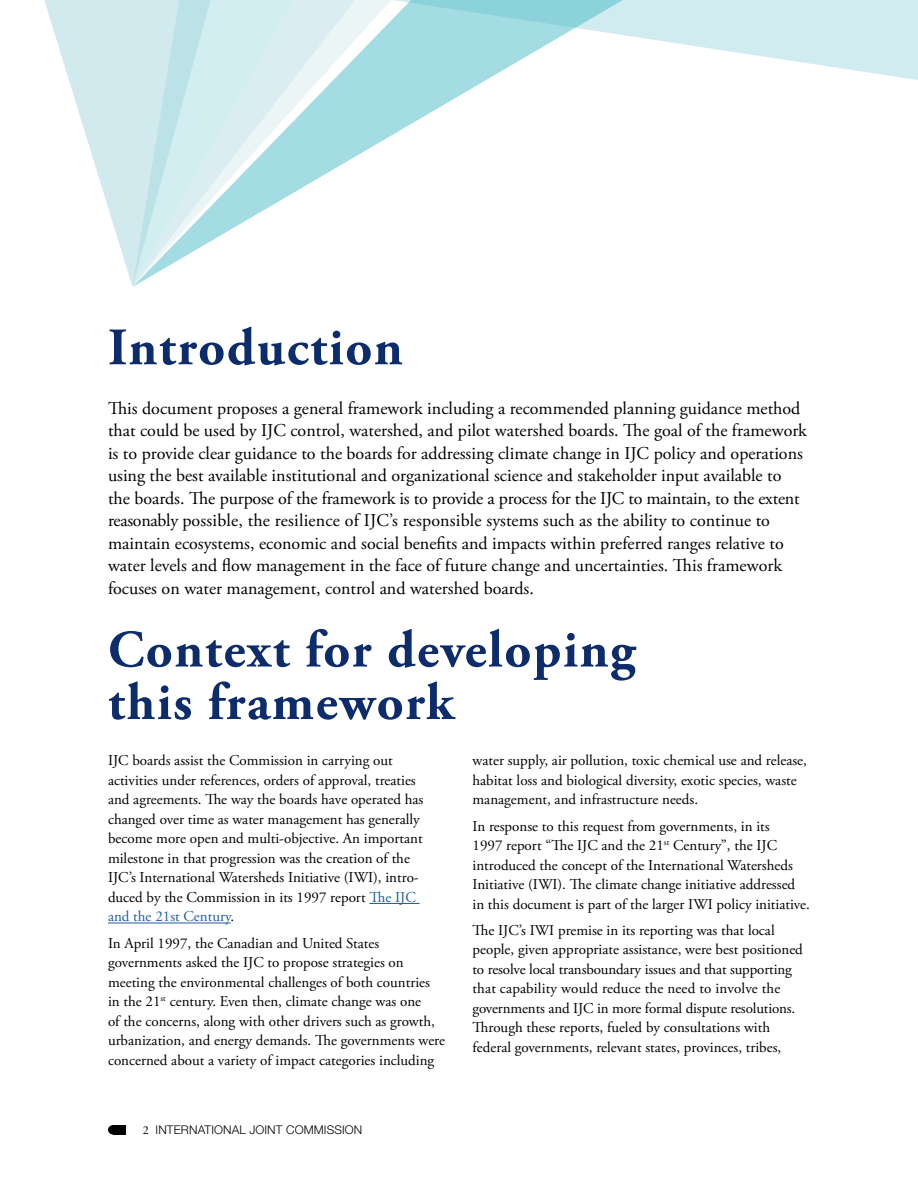
<style>
.page{position:relative;width:918px;height:1188px;background:#fff}
.page>*{position:absolute;margin:0;border:0;box-sizing:border-box;transform-origin:0 0}
.t1{font:700 52.5px/52.5px "Adobe Garamond Pro";letter-spacing:.03em;color:#0d2c6c}
.t2{font:18px/22.5px "Adobe Garamond Pro";color:#000}
.t3{font:15px/19.5px "Adobe Garamond Pro";color:#000}
.t4{font:300 12px "Helvetica Neue LT Std";letter-spacing:.01em;color:#000}
.s1{color:#215e9e}
.s2{font-family:"Adobe Garamond Pro";font-weight:400}
</style>
<div class="page">
<div style="left:113px;top:1125px;width:13px;height:10px;background:#000"></div>
<div style="left:108px;top:1125px;width:11px;height:10px;background:#000;border-radius:50%"></div>
<hr style="left:369px;top:903px;width:51px;height:1px;background:#215e9e">
<hr style="left:108px;top:923px;width:123px;height:1px;background:#215e9e">
<svg style="left:44px;top:0;width:90px;height:287px"></svg>
<svg style="left:133px;top:0;width:783px;height:286px"></svg>
<h1 class="t1" style="left:108px;top:322px;width:296px">Introduction</h1>
<p class="t2" style="left:108px;top:397px;width:701px">This document proposes a general framework including a recommended planning guidance method that could be used by IJC control, watershed, and pilot watershed boards. The goal of the framework is to provide clear guidance to the boards for addressing climate change in IJC policy and operations using the best available institutional and organizational science and stakeholder input available to the boards. The purpose of the framework is to provide a process for the IJC to maintain, to the extent reasonably possible, the resilience of IJC’s responsible systems such as the ability to continue to maintain ecosystems, economic and social benefits and impacts within preferred ranges relative to water levels and flow management in the face of future change and uncertainties. This framework focuses on water management, control and watershed boards.</p>
<h1 class="t1" style="left:108px;top:625px;width:529px">Context for developing this framework</h1>
<p class="t3" style="left:108px;top:751px;width:317px">IJC boards assist the Commission in carrying out activities under references, orders of approval, treaties and agreements. The way the boards have operated has changed over time as water management has generally become more open and multi-objective. An important milestone in that progression was the creation of the IJC’s International Watersheds Initiative (IWI), intro&shy;duced by the Commission in its 1997 report <span class="s1">The IJC and the 21st Century</span>.</p>
<p class="t3" style="left:108px;top:934px;width:339px">In April 1997, the Canadian and United States governments asked the IJC to propose strategies on meeting the environmental challenges of both countries in the 21<sup>st</sup> century. Even then, climate change was one<br>of the concerns, along with other drivers such as growth, urbanization, and energy demands. The governments were concerned about a variety of impact categories including</p>
<p class="t3" style="left:473px;top:751px;width:336px">water supply, air pollution, toxic chemical use and release, habitat loss and biological diversity, exotic species, waste management, and infrastructure needs.</p>
<p class="t3" style="left:473px;top:817px;width:339px">In response to this request from governments, in its<br>1997 report “The IJC and the 21<sup>st</sup> Century”, the IJC introduced the concept of the International Watersheds Initiative (IWI). The climate change initiative addressed in this document is part of the larger IWI policy initiative.</p>
<p class="t3" style="left:473px;top:921px;width:332px">The IJC’s IWI premise in its reporting was that local people, given appropriate assistance, were best positioned to resolve local transboundary issues and that supporting that capability would reduce the need to involve the governments and IJC in more formal dispute resolutions.<br>Through these reports, fueled by consultations with federal governments, relevant states, provinces, tribes,</p>
<p class="t4" style="left:143px;top:1122px;width:221px"><span class="s2">2</span> INTERNATIONAL JOINT COMMISSION</p>
</div>
